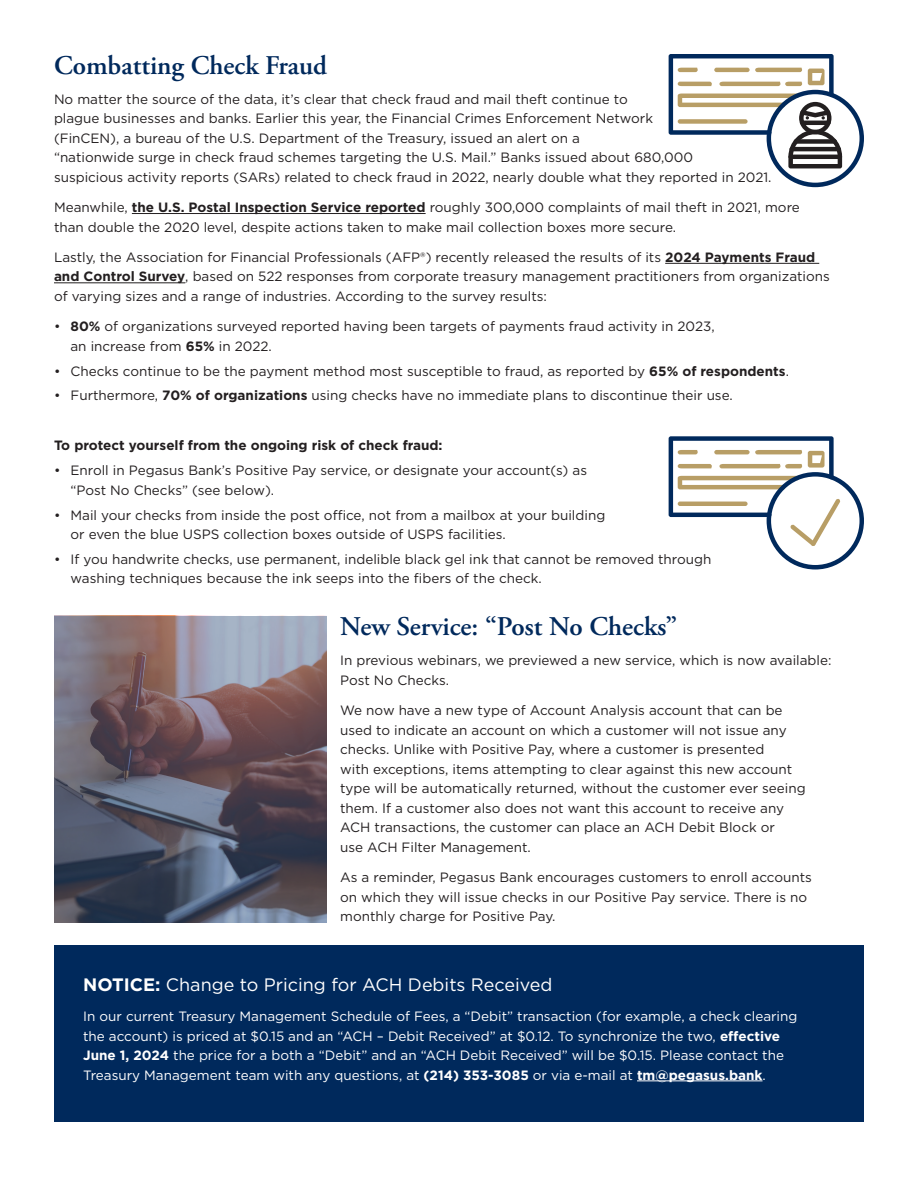
<style>
.page{position:relative;width:918px;height:1188px;background:#fff}
.page>*{position:absolute;margin:0;border:0;box-sizing:border-box;transform-origin:0 0}
.t1{font:600 27px "Adobe Garamond Pro";color:#00295c}
.t2{font:18px "Gotham";color:#fff}
.t3{font:13.5px/19.5px "Gotham";color:#231f20}
.t4{font:13.5px/19.5px "Gotham";color:#fff}
.t5{font:700 13.5px "Gotham";color:#231f20}
.s1{font-weight:700}
</style>
<div class="page">
<hr style="left:132px;top:213px;width:294px;height:1px;background:#231f20">
<hr style="left:665px;top:263px;width:154px;height:1px;background:#231f20">
<hr style="left:54px;top:282px;width:131px;height:1px;background:#231f20">
<div style="left:54px;top:945px;width:810px;height:176px;background:#00295c"></div>
<hr style="left:637px;top:1081px;width:126px;height:1px;background:#fff">
<svg style="left:54px;top:616px;width:272px;height:306px"></svg>
<svg style="left:669px;top:54px;width:195px;height:133px"></svg>
<svg style="left:669px;top:436px;width:195px;height:134px"></svg>
<h1 class="t1" style="left:54px;top:49px;width:275px">Combatting Check Fraud</h1>
<p class="t3" style="left:54px;top:89px;width:719px">No matter the source of the data, it’s clear that check fraud and mail theft continue to<br>plague businesses and banks. Earlier this year, the Financial Crimes Enforcement Network<br>(FinCEN), a bureau of the U.S. Department of the Treasury, issued an alert on a<br>“nationwide surge in check fraud schemes targeting the U.S. Mail.” Banks issued about 680,000<br>suspicious activity reports (SARs) related to check fraud in 2022, nearly double what they reported in 2021.</p>
<p class="t3" style="left:54px;top:197px;width:747px">Meanwhile, <span class="s1">the U.S. Postal Inspection Service reported</span> roughly 300,000 complaints of mail theft in 2021, more than double the 2020 level, despite actions taken to make mail collection boxes more secure.</p>
<p class="t3" style="left:54px;top:247px;width:777px">Lastly, the Association for Financial Professionals (AFP®) recently released the results of its <span class="s1">2024 Payments Fraud and Control Survey</span>, based on 522 responses from corporate treasury management practitioners from organizations of varying sizes and a range of industries. According to the survey results:</p>
<p class="t3" style="left:70px;top:316px;width:646px;text-indent:-16px">• <span class="s1">80%</span> of organizations surveyed reported having been targets of payments fraud activity in 2023, an increase from <span class="s1">65%</span> in 2022.</p>
<p class="t3" style="left:54px;top:361px;width:737px">• Checks continue to be the payment method most susceptible to fraud, as reported by <span class="s1">65% of respondents</span>.</p>
<p class="t3" style="left:54px;top:386px;width:680px">• Furthermore, <span class="s1">70% of organizations</span> using checks have no immediate plans to discontinue their use.</p>
<p class="t5" style="left:54px;top:437px;width:390px">To protect yourself from the ongoing risk of check fraud:</p>
<p class="t3" style="left:70px;top:460px;width:518px;text-indent:-16px">• Enroll in Pegasus Bank’s Positive Pay service, or designate your account(s) as “Post No Checks” (see below).</p>
<p class="t3" style="left:70px;top:505px;width:536px;text-indent:-16px">• Mail your checks from inside the post office, not from a mailbox at your building or even the blue USPS collection boxes outside of USPS facilities.</p>
<p class="t3" style="left:70px;top:549px;width:642px;text-indent:-16px">• If you handwrite checks, use permanent, indelible black gel ink that cannot be removed through washing techniques because the ink seeps into the fibers of the check.</p>
<h1 class="t1" style="left:340px;top:611px;width:339px">New Service: “Post No Checks”</h1>
<p class="t3" style="left:340px;top:651px;width:493px">In previous webinars, we previewed a new service, which is now available:<br>Post No Checks.</p>
<p class="t3" style="left:340px;top:700px;width:467px">We now have a new type of Account Analysis account that can be used to indicate an account on which a customer will not issue any checks. Unlike with Positive Pay, where a customer is presented<br>with exceptions, items attempting to clear against this new account type will be automatically returned, without the customer ever seeing them. If a customer also does not want this account to receive any ACH transactions, the customer can place an ACH Debit Block or<br>use ACH Filter Management.</p>
<p class="t3" style="left:340px;top:867px;width:473px">As a reminder, Pegasus Bank encourages customers to enroll accounts on which they will issue checks in our Positive Pay service. There is no monthly charge for Positive Pay.</p>
<h2 class="t2" style="left:83px;top:973px;width:471px"><span class="s1">NOTICE:</span> Change to Pricing for ACH Debits Received</h2>
<p class="t4" style="left:83px;top:1006px;width:716px">In our current Treasury Management Schedule of Fees, a “Debit” transaction (for example, a check clearing the account) is priced at $0.15 and an “ACH – Debit Received” at $0.12. To synchronize the two, <span class="s1">effective June 1, 2024</span> the price for a both a “Debit” and an “ACH Debit Received” will be $0.15. Please contact the Treasury Management team with any questions, at <span class="s1">(214) 353-3085</span> or via e-mail at <span class="s1">tm@pegasus.bank</span>.</p>
</div>
